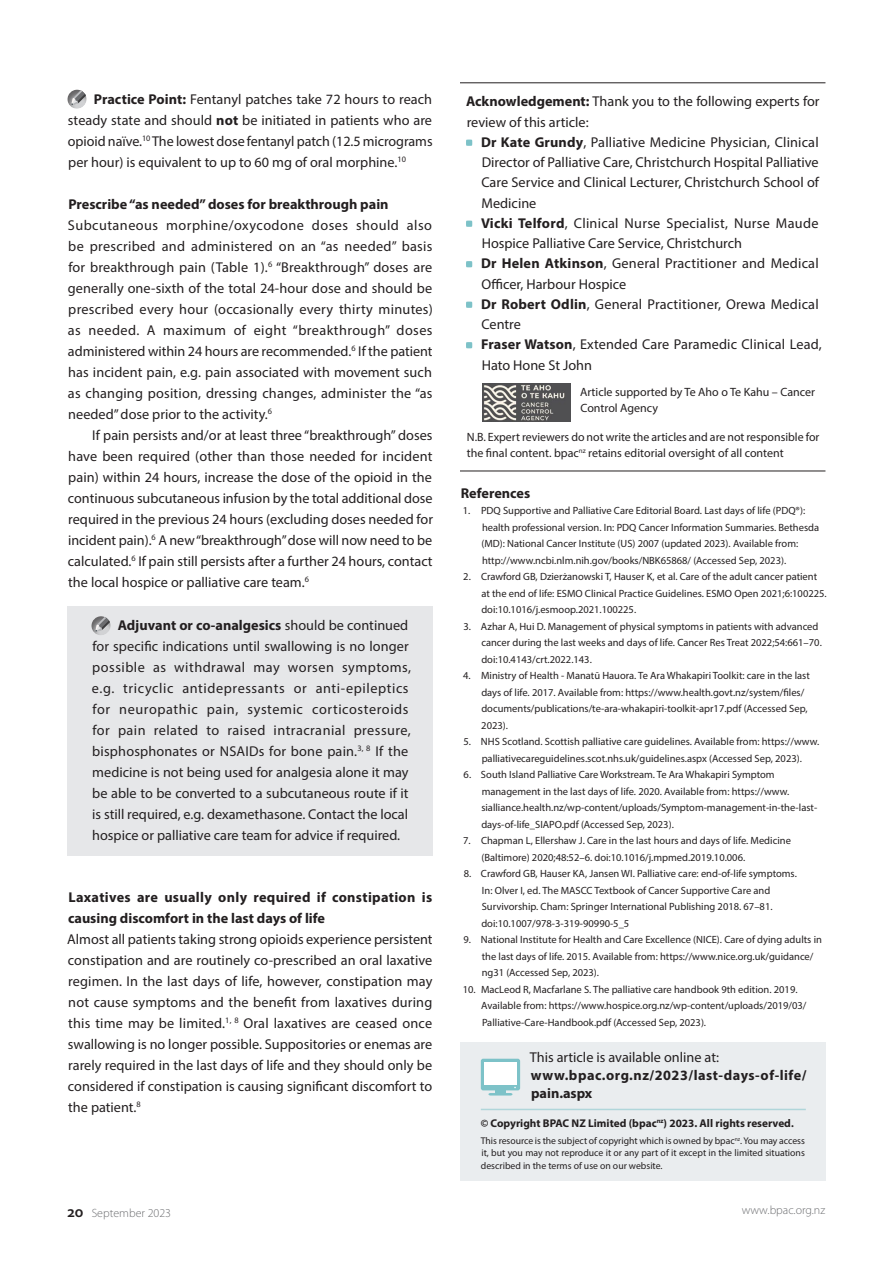
<style>
.page{position:relative;width:893px;height:1263px;background:#fff}
.page>*{position:absolute;margin:0;border:0;box-sizing:border-box;transform-origin:0 0}
.Body{font:14.25px/21px "Myriad Pro";color:#231f20;text-align:justify}
.Acknowlegement{font:14.25px/20.2px "Myriad Pro";color:#231f20}
.Body-Shading{font:14.25px/21px "Myriad Pro";letter-spacing:.005em;color:#231f20}
.Body-First_Line_Inde{font:14.25px/21px "Myriad Pro";color:#231f20;text-align:justify}
.Body_Line_Space{font:14.25px/21px "Myriad Pro";color:#231f20;text-align:justify}
.C_head{font:700 14.25px/21px "Myriad Pro";color:#231f20}
.Body-2{font:700 14.25px/18px "Myriad Pro";letter-spacing:.035em;color:#231f20}
.Acknowlegement-2{font:12px/16.5px "Myriad Pro";color:#231f20}
.t1{font:300 12px "Myriad Pro";color:#6c6d70}
.Body-3{font:700 11.25px "Myriad Pro";color:#231f20}
.Indented_Ref{font:10.5px/16.5px "Myriad Pro";color:#231f20}
.Body-4{font:9.75px/12.1px "Myriad Pro";color:#231f20;text-align:justify}
.s1{font-weight:700}
.s2{font-size:10.5px}
.s3{font-weight:600;font-size:15.75px;color:#231f20}
</style>
<div class="page">
<div style="left:68px;top:606px;width:365px;height:250px;background:#e6e7e9"></div>
<div style="left:66px;top:88px;width:21px;height:21px;background:#231f20;opacity:.6"></div>
<svg style="left:71px;top:90px;width:15px;height:15px"></svg>
<div style="left:90px;top:614px;width:21px;height:21px;background:#231f20;opacity:.6"></div>
<svg style="left:95px;top:617px;width:15px;height:15px"></svg>
<hr style="left:460px;top:83px;width:365px;height:1px;background:#231f20">
<hr style="left:460px;top:471px;width:365px;height:1px;background:#231f20">
<svg style="left:466px;top:139px;width:6px;height:7px"></svg>
<svg style="left:466px;top:220px;width:6px;height:7px"></svg>
<svg style="left:466px;top:261px;width:6px;height:6px"></svg>
<svg style="left:466px;top:301px;width:6px;height:7px"></svg>
<svg style="left:466px;top:342px;width:6px;height:6px"></svg>
<img style="left:483px;top:384px;width:87px;height:37px">
<div style="left:460px;top:1042px;width:365px;height:139px;background:#eaedef"></div>
<div style="left:481px;top:1059px;width:39px;height:31px;background:#7dc2c8;border-radius:2px"></div>
<div style="left:484px;top:1062px;width:32px;height:23px;background:#fff"></div>
<svg style="left:488px;top:1087px;width:28px;height:8px"></svg>
<hr style="left:481px;top:1109px;width:325px;height:1px;background:#b0d6da">
<p class="Body_Line_Space" style="left:68px;top:88px;width:366px;text-indent:26px"><span class="s1">Practice Point:</span> Fentanyl patches take 72 hours to reach steady state and should <span class="s1">not</span> be initiated in patients who are opioid naïve.<sup>10</sup> The lowest dose fentanyl patch (12.5 micrograms per hour) is equivalent to up to 60 mg of oral morphine.<sup>10</sup></p>
<p class="C_head" style="left:68px;top:193px;width:322px">Prescribe “as needed” doses for breakthrough pain</p>
<p class="Body" style="left:68px;top:214px;width:367px">Subcutaneous morphine/oxycodone doses should also be prescribed and administered on an “as needed” basis for breakthrough pain (Table 1).<sup>6</sup> “Breakthrough” doses are generally one-sixth of the total 24-hour dose and should be prescribed every hour (occasionally every thirty minutes) as needed. A maximum of eight “breakthrough” doses administered within 24 hours are recommended.<sup>6</sup> If the patient has incident pain, e.g. pain associated with movement such as changing position, dressing changes, administer the “as needed” dose prior to the activity.<sup>6</sup></p>
<p class="Body-First_Line_Inde" style="left:68px;top:424px;width:367px;text-indent:24px">If pain persists and/or at least three “breakthrough” doses have been required (other than those needed for incident pain) within 24 hours, increase the dose of the opioid in the continuous subcutaneous infusion by the total additional dose required in the previous 24 hours (excluding doses needed for incident pain).<sup>6</sup> A new “breakthrough” dose will now need to be calculated.<sup>6</sup> If pain still persists after a further 24 hours, contact the local hospice or palliative care team.<sup>6</sup></p>
<p class="Body-Shading" style="left:92px;top:614px;width:321px;text-indent:26px"><span class="s1">Adjuvant or co-analgesics</span> should be continued for specific indications until swallowing is no longer possible as withdrawal may worsen symptoms, e.g. tricyclic antidepressants or anti-epileptics for neuropathic pain, systemic corticosteroids for pain related to raised intracranial pressure, bisphosphonates or NSAIDs for bone pain.<sup>3,</sup> <sup>8</sup> If the medicine is not being used for analgesia alone it may be able to be converted to a subcutaneous route if it is still required, e.g. dexamethasone. Contact the local hospice or palliative care team for advice if required.</p>
<p class="C_head" style="left:68px;top:886px;width:366px">Laxatives are usually only required if constipation is causing discomfort in the last days of life</p>
<p class="Body" style="left:67px;top:928px;width:367px">Almost all patients taking strong opioids experience persistent constipation and are routinely co-prescribed an oral laxative regimen. In the last days of life, however, constipation may not cause symptoms and the benefit from laxatives during this time may be limited.<sup>1,</sup> <sup>8</sup> Oral laxatives are ceased once swallowing is no longer possible. Suppositories or enemas are rarely required in the last days of life and they should only be considered if constipation is causing significant discomfort to the patient.<sup>8</sup></p>
<p class="Acknowlegement" style="left:466px;top:90px;width:355px;line-height:21px"><span class="s1">Acknowledgement:</span> Thank you to the following experts for review of this article:</p>
<p class="Acknowlegement" style="left:481px;top:132px;width:340px;text-align:justify"><span class="s1">Dr Kate Grundy</span>, Palliative Medicine Physician, Clinical Director of Palliative Care, Christchurch Hospital Palliative Care Service and Clinical Lecturer, Christchurch School of Medicine</p>
<p class="Acknowlegement" style="left:481px;top:213px;width:339px"><span class="s1">Vicki Telford</span>, Clinical Nurse Specialist, Nurse Maude<br>Hospice Palliative Care Service, Christchurch</p>
<p class="Acknowlegement" style="left:481px;top:253px;width:339px"><span class="s1">Dr Helen Atkinson</span>, General Practitioner and Medical<br>Officer, Harbour Hospice</p>
<p class="Acknowlegement" style="left:481px;top:294px;width:339px"><span class="s1">Dr Robert Odlin</span>, General Practitioner, Orewa Medical<br>Centre</p>
<p class="Acknowlegement" style="left:481px;top:334px;width:342px;line-height:21px"><span class="s1">Fraser Watson</span>, Extended Care Paramedic Clinical Lead,<br>Hato Hone St John</p>
<p class="Acknowlegement-2" style="left:580px;top:383px;width:237px">Article supported by Te Aho o Te Kahu – Cancer<br>Control Agency</p>
<p class="Acknowlegement-2" style="left:467px;top:428px;width:354px">N.B. Expert reviewers do not write the articles and are not responsible for the final content. bpac<sup>nz</sup> retains editorial oversight of all content</p>
<p class="C_head" style="left:461px;top:482px;width:71px">References</p>
<p class="Indented_Ref" style="left:481px;top:502px;width:339px;text-indent:-19px">1. PDQ Supportive and Palliative Care Editorial Board. Last days of life (PDQ®): health professional version. In: PDQ Cancer Information Summaries. Bethesda (MD): National Cancer Institute (US) 2007 (updated 2023). Available from: http://www.ncbi.nlm.nih.gov/books/NBK65868/ (Accessed Sep, 2023).</p>
<p class="Indented_Ref" style="left:481px;top:568px;width:347px;text-indent:-18px">2. Crawford GB, Dzierżanowski T, Hauser K, et al. Care of the adult cancer patient at the end of life: ESMO Clinical Practice Guidelines. ESMO Open 2021;6:100225. doi:10.1016/j.esmoop.2021.100225.</p>
<p class="Indented_Ref" style="left:481px;top:618px;width:342px;text-indent:-18px">3. Azhar A, Hui D. Management of physical symptoms in patients with advanced cancer during the last weeks and days of life. Cancer Res Treat 2022;54:661–70. doi:10.4143/crt.2022.143.</p>
<p class="Indented_Ref" style="left:481px;top:667px;width:330px;text-indent:-18px">4. Ministry of Health - Manatū Hauora. Te Ara Whakapiri Toolkit: care in the last days of life. 2017. Available from: https://www.health.govt.nz/system/files/ documents/publications/te-ara-whakapiri-toolkit-apr17.pdf (Accessed Sep, 2023).</p>
<p class="Indented_Ref" style="left:463px;top:733px;width:357px;text-align:center">5. NHS Scotland. Scottish palliative care guidelines. Available from: https://www. palliativecareguidelines.scot.nhs.uk/guidelines.aspx (Accessed Sep, 2023).</p>
<p class="Indented_Ref" style="left:481px;top:766px;width:337px;text-indent:-18px">6. South Island Palliative Care Workstream. Te Ara Whakapiri Symptom management in the last days of life. 2020. Available from: https://www. sialliance.health.nz/wp-content/uploads/Symptom-management-in-the-last&shy;days-of-life_SIAPO.pdf (Accessed Sep, 2023).</p>
<p class="Indented_Ref" style="left:481px;top:832px;width:311px;text-indent:-18px">7. Chapman L, Ellershaw J. Care in the last hours and days of life. Medicine (Baltimore) 2020;48:52–6. doi:10.1016/j.mpmed.2019.10.006.</p>
<p class="Indented_Ref" style="left:481px;top:865px;width:317px;text-indent:-18px">8. Crawford GB, Hauser KA, Jansen WI. Palliative care: end-of-life symptoms.<br>In: Olver I, ed. The MASCC Textbook of Cancer Supportive Care and Survivorship. Cham: Springer International Publishing 2018. 67–81. doi:10.1007/978-3-319-90990-5_5</p>
<p class="Indented_Ref" style="left:482px;top:931px;width:342px;text-indent:-18px">9. National Institute for Health and Care Excellence (NICE). Care of dying adults in the last days of life. 2015. Available from: https://www.nice.org.uk/guidance/ ng31 (Accessed Sep, 2023).</p>
<p class="Indented_Ref" style="left:481px;top:981px;width:327px;text-indent:-19px">10. MacLeod R, Macfarlane S. The palliative care handbook 9th edition. 2019.<br>Available from: https://www.hospice.org.nz/wp-content/uploads/2019/03/<br>Palliative-Care-Handbook.pdf (Accessed Sep, 2023).</p>
<p class="Body_Line_Space" style="left:530px;top:1046px;width:191px">This article is available online at:</p>
<p class="Body-2" style="left:531px;top:1065px;width:277px">www.bpac.org.nz/2023/last-days-of-life/ pain.aspx</p>
<p class="Body-3" style="left:481px;top:1115px;width:315px">© Copyright BPAC NZ Limited (bpac<sup>nz</sup>) 2023. All rights reserved<span class="s2">.</span></p>
<p class="Body-4" style="left:481px;top:1135px;width:326px">This resource is the subject of copyright which is owned by bpac<sup>nz</sup>. You may access it, but you may not reproduce it or any part of it except in the limited situations described in the terms of use on our website.</p>
<p class="t1" style="left:68px;top:1206px;width:105px"><span class="s3">20</span> September 2023</p>
<p class="t1" style="left:742px;top:1202px;width:85px">www.bpac.org.nz</p>
</div>
